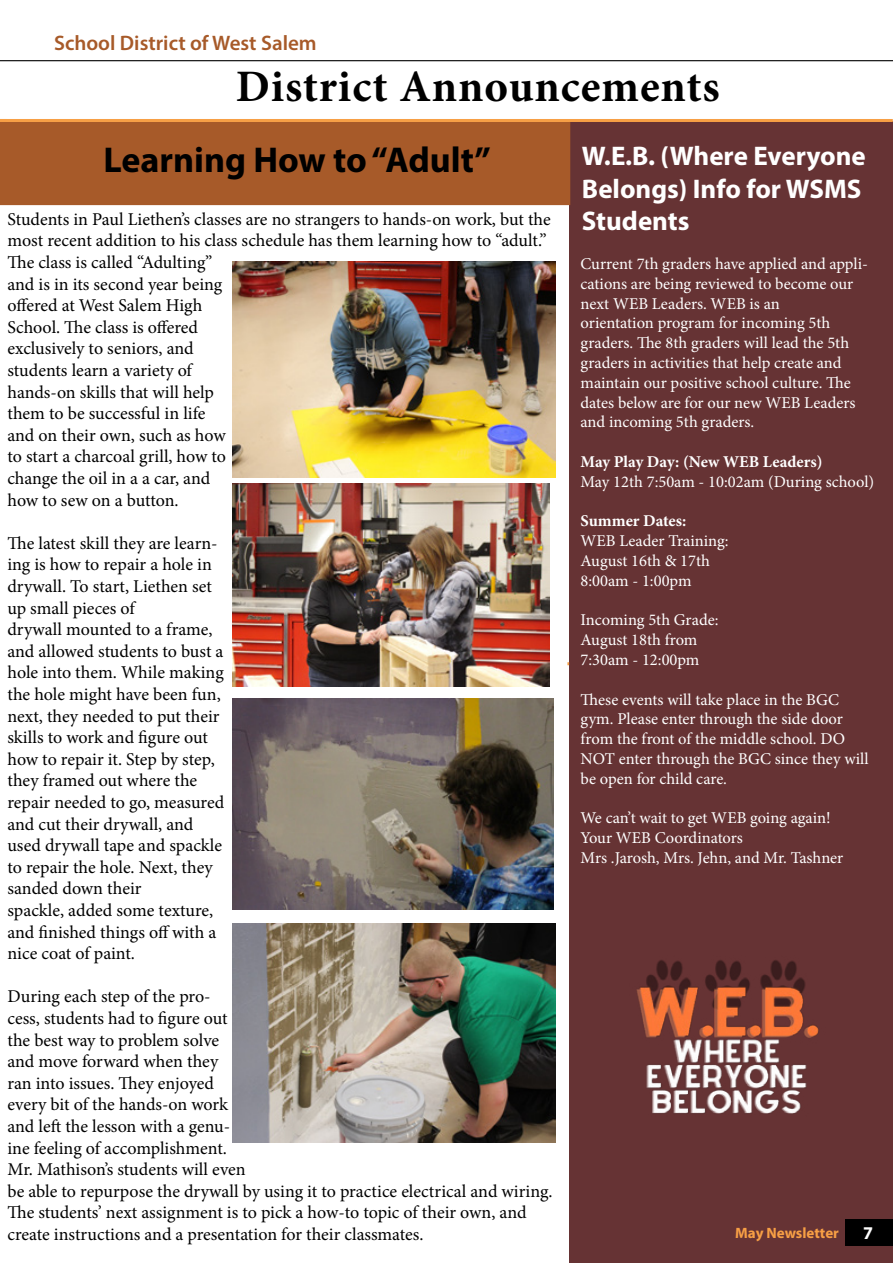
<style>
.page{position:relative;width:893px;height:1263px;background:#fff}
.page>*{position:absolute;margin:0;border:0;box-sizing:border-box;transform-origin:0 0}
.t1{font:700 45px "Minion Pro";letter-spacing:.02em;color:#000}
.t2{font:700 36px "Myriad Pro";color:#000}
.t3{font:700 27px/32.4px "Myriad Pro";color:#fff}
.t4{font:600 21px "Myriad Pro";color:#a75a29}
.t5{font:18px/21.6px "Minion Pro";color:#000}
.t6{font:700 18px "Myriad Pro";color:#fff}
.t7{font:16.5px/19.8px "Minion Pro";color:#fff}
.t8{font:700 16.5px "Minion Pro";color:#fff}
.t9{font:700 15px "Myriad Pro";color:#f79f45}
</style>
<div class="page">
<div style="left:569px;top:122px;width:324px;height:1141px;background:#663334"></div>
<div style="left:2px;top:123px;width:567px;height:81px;background:#a75a29"></div>
<div style="left:0;top:122px;width:570px;height:83px;border:3px solid #a75a29"></div>
<hr style="left:0;top:119px;width:893px;height:3px;background:#f79f45">
<svg style="left:0;top:60px;width:893px;height:1px"></svg>
<div style="left:846px;top:1219px;width:47px;height:26px;background:#000"></div>
<img style="left:232px;top:484px;width:317px;height:203px">
<img style="left:232px;top:699px;width:321px;height:210px">
<img style="left:636px;top:960px;width:183px;height:154px">
<img style="left:232px;top:923px;width:323px;height:219px">
<img style="left:232px;top:262px;width:323px;height:215px">
<p class="t4" style="left:54px;top:29px;width:264px">School District of West Salem</p>
<h1 class="t1" style="left:236px;top:55px;width:486px">District Announcements</h1>
<h2 class="t2" style="left:103px;top:136px;width:389px">Learning How to “Adult”</h2>
<p class="t5" style="left:7px;top:208px;width:545px">Students in Paul Liethen’s classes are no strangers to hands-on work, but the most recent addition to his class schedule has them learning how to “adult.” The class is called “Adulting”<br>and is in its second year being<br>offered at West Salem High<br>School. The class is offered<br>exclusively to seniors, and<br>students learn a variety of<br>hands-on skills that will help<br>them to be successful in life<br>and on their own, such as how<br>to start a charcoal grill, how to<br>change the oil in a a car, and<br>how to sew on a button.</p>
<p class="t5" style="left:7px;top:532px;width:218px">The latest skill they are learn&shy;ing is how to repair a hole in drywall. To start, Liethen set up small pieces of<br>drywall mounted to a frame, and allowed students to bust a hole into them. While making the hole might have been fun, next, they needed to put their skills to work and figure out how to repair it. Step by step, they framed out where the repair needed to go, measured and cut their drywall, and used drywall tape and spackle to repair the hole. Next, they sanded down their<br>spackle, added some texture, and finished things off with a nice coat of paint.</p>
<p class="t5" style="left:7px;top:986px;width:547px">During each step of the pro-<br>cess, students had to figure out<br>the best way to problem solve<br>and move forward when they<br>ran into issues. They enjoyed<br>every bit of the hands-on work<br>and left the lesson with a genu-<br>ine feeling of accomplishment.<br>Mr. Mathison’s students will even<br>be able to repurpose the drywall by using it to practice electrical and wiring.<br>The students’ next assignment is to pick a how-to topic of their own, and create instructions and a presentation for their classmates.</p>
<h3 class="t3" style="left:582px;top:139px;width:285px">W.E.B. (Where Everyone<br>Belongs) Info for WSMS<br>Students</h3>
<p class="t7" style="left:581px;top:254px;width:289px">Current 7th graders have applied and appli&shy;cations are being reviewed to become our next WEB Leaders. WEB is an<br>orientation program for incoming 5th graders. The 8th graders will lead the 5th graders in activities that help create and maintain our positive school culture. The dates below are for our new WEB Leaders and incoming 5th graders.</p>
<p class="t8" style="left:581px;top:450px;width:243px">May Play Day: (New WEB Leaders)</p>
<p class="t7" style="left:581px;top:472px;width:295px">May 12th 7:50am - 10:02am (During school)</p>
<p class="t8" style="left:581px;top:509px;width:107px">Summer Dates:</p>
<p class="t7" style="left:581px;top:531px;width:150px">WEB Leader Training:<br>August 16th &amp; 17th<br>8:00am - 1:00pm</p>
<p class="t7" style="left:581px;top:610px;width:139px">Incoming 5th Grade:<br>August 18th from<br>7:30am - 12:00pm</p>
<p class="t7" style="left:581px;top:689px;width:290px">These events will take place in the BGC gym. Please enter through the side door from the front of the middle school. DO NOT enter through the BGC since they will be open for child care.</p>
<p class="t7" style="left:581px;top:808px;width:264px">We can’t wait to get WEB going again!<br>Your WEB Coordinators<br>Mrs .Jarosh, Mrs. Jehn, and Mr. Tashner</p>
<p class="t9" style="left:735px;top:1223px;width:105px">May Newsletter</p>
<p class="t6" style="left:863px;top:1221px;width:11px">7</p>
</div>
